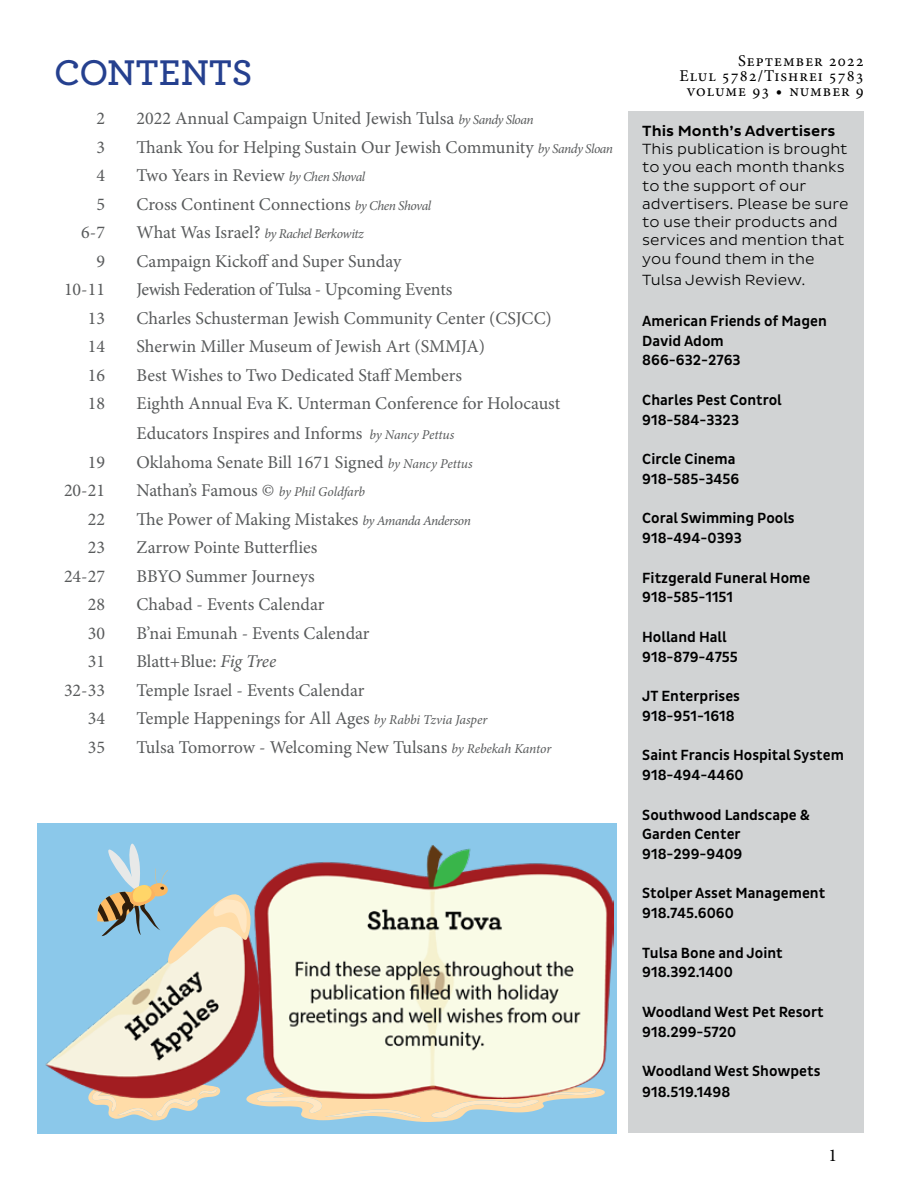
<style>
.page{position:relative;width:918px;height:1188px;background:#fff}
.page>*{position:absolute;margin:0;border:0;box-sizing:border-box;transform-origin:0 0}
.t1{font:600 37.5px "Archer";color:#25408f}
.t2{font:18px/30px "Minion Pro";letter-spacing:-.005em;color:#585a5b}
.t3{font:18px "Minion Pro";letter-spacing:-.045em;color:#585a5b}
.t4{font:18px "Minion Pro";color:#000}
.t5{font:16.5px/15px "Minion Pro";letter-spacing:.06em;color:#000;text-align:right}
.t6{font:500 15px/19.8px "Pluto Sans Cond";color:#000}
.t7{font:300 15px/18.3px "Pluto Sans";color:#000}
.t8{font:500 15px "Pluto Sans";color:#000}
.t9{font:italic 13.5px "Minion Pro";letter-spacing:-.035em;color:#585a5b}
.s1{font-style:italic;font-size:13.5px}
.s2{font-style:normal;font-size:18px}
.s3{font-style:italic}
</style>
<div class="page">
<div style="left:37px;top:824px;width:580px;height:310px;background:#8bc8ea"></div>
<svg style="left:88px;top:1098px;width:114px;height:23px"></svg>
<svg style="left:246px;top:1098px;width:340px;height:24px"></svg>
<div style="left:629px;top:111px;width:235px;height:1021px;background:#d1d3d4"></div>
<img style="left:45px;top:845px;width:569px;height:253px">
<svg style="left:97px;top:843px;width:159px;height:142px"></svg>
<h1 class="t1" style="left:54px;top:45px;width:200px">CONTENTS</h1>
<p class="t5" style="left:679px;top:53px;width:186px">September 2022<br>Elul 5782/Tishrei 5783 volume 93 • number 9</p>
<p class="t8" style="left:642px;top:122px;width:195px">This Month’s Advertisers</p>
<p class="t7" style="left:642px;top:140px;width:208px">This publication is brought to you each month thanks to the support of our advertisers. Please be sure to use their products and services and mention that you found them in the</p>
<p class="t7" style="left:642px;top:271px;width:165px">Tulsa Jewish Review.</p>
<p class="t6" style="left:642px;top:311px;width:186px">American Friends of Magen<br>David Adom<br>866-632-2763</p>
<p class="t6" style="left:642px;top:390px;width:141px">Charles Pest Control<br>918-584-3323</p>
<p class="t6" style="left:642px;top:449px;width:99px">Circle Cinema<br>918-585-3456</p>
<p class="t6" style="left:642px;top:509px;width:154px">Coral Swimming Pools<br>918-494-0393</p>
<p class="t6" style="left:642px;top:568px;width:170px">Fitzgerald Funeral Home<br>918-585-1151</p>
<p class="t6" style="left:642px;top:627px;width:97px">Holland Hall<br>918-879-4755</p>
<p class="t6" style="left:642px;top:686px;width:99px">JT Enterprises<br>918-951-1618</p>
<p class="t6" style="left:642px;top:746px;width:203px">Saint Francis Hospital System<br>918-494-4460</p>
<p class="t6" style="left:642px;top:805px;width:169px">Southwood Landscape &amp;<br>Garden Center<br>918-299-9409</p>
<p class="t6" style="left:642px;top:884px;width:185px">Stolper Asset Management<br>918.745.6060</p>
<p class="t6" style="left:642px;top:943px;width:142px">Tulsa Bone and Joint<br>918.392.1400</p>
<p class="t6" style="left:642px;top:1002px;width:183px">Woodland West Pet Resort<br>918.299-5720</p>
<p class="t6" style="left:642px;top:1061px;width:180px;line-height:21.3px">Woodland West Showpets<br>918.519.1498</p>
<p class="t2" style="left:96px;top:104px;width:10px">2</p>
<p class="t2" style="left:136px;top:104px;width:399px">2022 Annual Campaign United Jewish Tulsa <span class="s1">by Sandy Sloan</span></p>
<p class="t2" style="left:96px;top:132px;width:10px">3</p>
<p class="t2" style="left:136px;top:132px;width:478px">Thank You for Helping Sustain Our Jewish Community <span class="s1">by Sandy Sloan</span></p>
<p class="t2" style="left:96px;top:161px;width:10px">4</p>
<p class="t2" style="left:136px;top:161px;width:230px">Two Years in Review <span class="s1">by Chen Shoval</span></p>
<p class="t2" style="left:96px;top:189px;width:10px">5</p>
<p class="t2" style="left:136px;top:189px;width:296px">Cross Continent Connections <span class="s1">by Chen Shoval</span></p>
<p class="t2" style="left:81px;top:218px;width:25px">6-7</p>
<p class="t9" style="left:137px;top:225px;width:229px"><span class="s2">What Was Israel?</span> by Rachel Berkowitz</p>
<p class="t2" style="left:96px;top:246px;width:10px">9</p>
<p class="t2" style="left:136px;top:246px;width:267px">Campaign Kickoff and Super Sunday</p>
<p class="t2" style="left:64px;top:275px;width:42px">10-11</p>
<p class="t3" style="left:136px;top:278px;width:318px">Jewish Federation of Tulsa - Upcoming Events</p>
<p class="t2" style="left:88px;top:303px;width:19px">13</p>
<p class="t2" style="left:136px;top:303px;width:417px">Charles Schusterman Jewish Community Center (CSJCC)</p>
<p class="t2" style="left:88px;top:332px;width:19px">14</p>
<p class="t2" style="left:136px;top:332px;width:350px">Sherwin Miller Museum of Jewish Art (SMMJA)</p>
<p class="t2" style="left:88px;top:360px;width:19px">16</p>
<p class="t2" style="left:136px;top:360px;width:327px">Best Wishes to Two Dedicated Staff Members</p>
<p class="t2" style="left:88px;top:389px;width:19px">18</p>
<p class="t2" style="left:136px;top:389px;width:425px">Eighth Annual Eva K. Unterman Conference for Holocaust<br>Educators Inspires and Informs <span class="s1">by Nancy Pettus</span></p>
<p class="t2" style="left:88px;top:447px;width:19px">19</p>
<p class="t2" style="left:136px;top:447px;width:338px">Oklahoma Senate Bill 1671 Signed <span class="s1">by Nancy Pettus</span></p>
<p class="t2" style="left:64px;top:476px;width:42px">20-21</p>
<p class="t2" style="left:136px;top:476px;width:230px">Nathan’s Famous © <span class="s1">by Phil Goldfarb</span></p>
<p class="t2" style="left:88px;top:504px;width:19px">22</p>
<p class="t2" style="left:136px;top:504px;width:336px">The Power of Making Mistakes <span class="s1">by Amanda Anderson</span></p>
<p class="t2" style="left:88px;top:533px;width:19px">23</p>
<p class="t2" style="left:136px;top:533px;width:183px">Zarrow Pointe Butterflies</p>
<p class="t2" style="left:64px;top:561px;width:42px">24-27</p>
<p class="t2" style="left:136px;top:561px;width:180px">BBYO Summer Journeys</p>
<p class="t2" style="left:88px;top:590px;width:19px">28</p>
<p class="t2" style="left:136px;top:590px;width:190px">Chabad - Events Calendar</p>
<p class="t2" style="left:88px;top:618px;width:19px">30</p>
<p class="t2" style="left:136px;top:618px;width:235px">B’nai Emunah - Events Calendar</p>
<p class="t2" style="left:88px;top:647px;width:19px">31</p>
<p class="t2" style="left:136px;top:647px;width:141px">Blatt+Blue: <span class="s3">Fig Tree</span></p>
<p class="t2" style="left:64px;top:675px;width:42px">32-33</p>
<p class="t2" style="left:136px;top:675px;width:230px">Temple Israel - Events Calendar</p>
<p class="t2" style="left:88px;top:704px;width:19px">34</p>
<p class="t2" style="left:136px;top:704px;width:352px">Temple Happenings for All Ages <span class="s1">by Rabbi Tzvia Jasper</span></p>
<p class="t2" style="left:88px;top:732px;width:19px">35</p>
<p class="t2" style="left:137px;top:732px;width:416px">Tulsa Tomorrow - Welcoming New Tulsans <span class="s1">by Rebekah Kantor</span></p>
<p class="t4" style="left:828px;top:1143px;width:10px">1</p>
</div>
